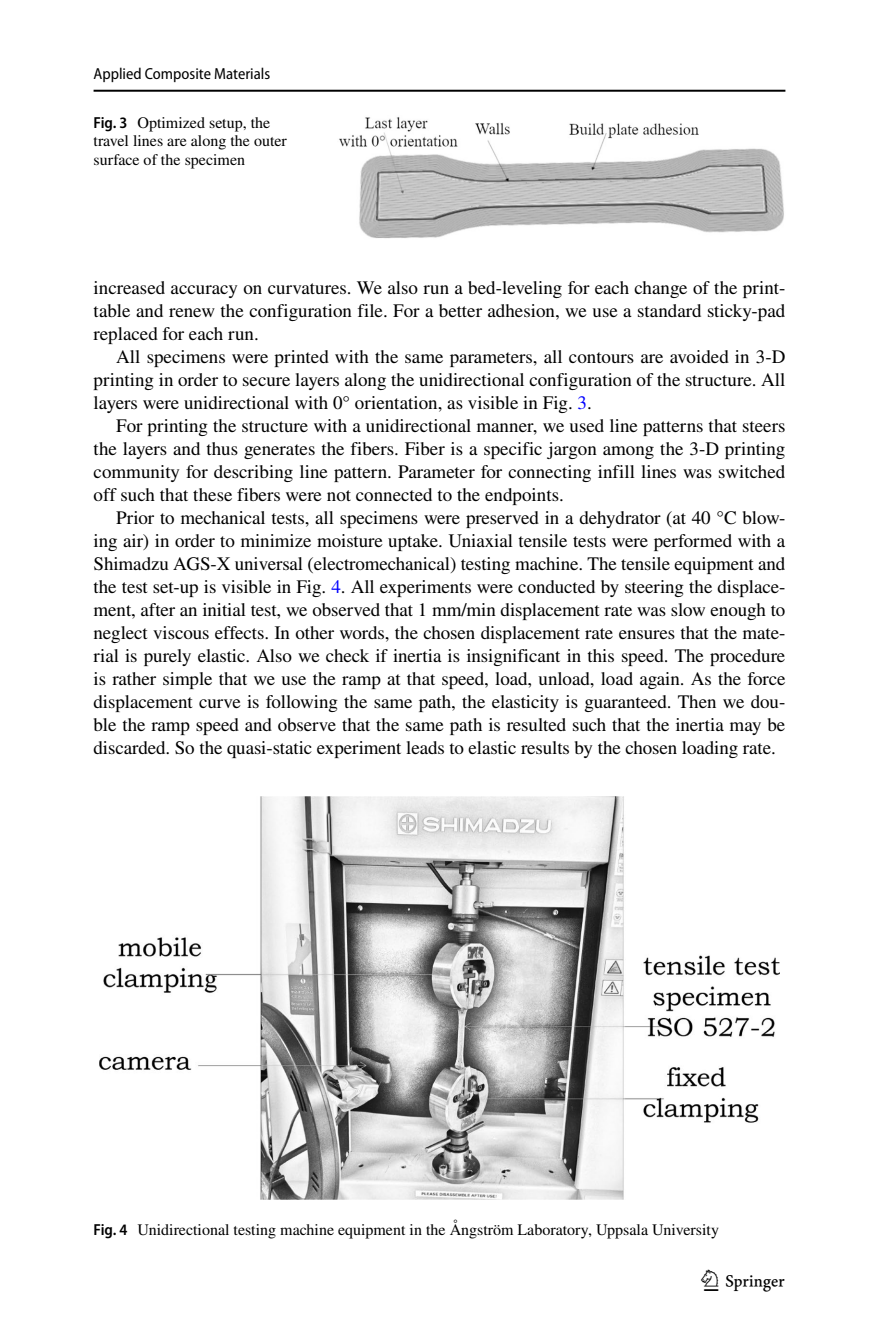
<style>
.page{position:relative;width:879px;height:1333px;background:#fff}
.page>*{position:absolute;margin:0;border:0;box-sizing:border-box;transform-origin:0 0}
.t1{font:30px "Springnew Regular 5";color:#000}
.t2{font:19px/23px "STIX";color:#000;text-align:justify}
.t3{font:16px/18.4px "STIX";color:#000}
.t4{font:semi-condensed 16px "Myriad Pro";color:#000}
.s1{font-family:"Myriad Pro";font-weight:600;font-stretch:semi-condensed}
.s2{color:#00f}
</style>
<div class="page">
<hr style="left:94px;top:90px;width:691px;height:2px;background:#000">
<img style="left:339px;top:117px;width:445px;height:121px">
<img style="left:99px;top:796px;width:680px;height:403px">
<p class="t4" style="left:94px;top:65px;width:178px">Applied Composite Materials</p>
<p class="t3" style="left:94px;top:114px;width:195px"><span class="s1">Fig. 3</span> Optimized setup, the travel lines are along the outer surface of the specimen</p>
<p class="t2" style="left:94px;top:277px;width:693px">increased accuracy on curvatures. We also run a bed-leveling for each change of the print&shy;table and renew the configuration file. For a better adhesion, we use a standard sticky-pad replaced for each run.</p>
<p class="t2" style="left:94px;top:346px;width:693px;text-indent:23px">All specimens were printed with the same parameters, all contours are avoided in 3-D printing in order to secure layers along the unidirectional configuration of the structure. All layers were unidirectional with 0° orientation, as visible in Fig. <span class="s2">3</span>.</p>
<p class="t2" style="left:94px;top:415px;width:693px;text-indent:23px">For printing the structure with a unidirectional manner, we used line patterns that steers the layers and thus generates the fibers. Fiber is a specific jargon among the 3-D printing community for describing line pattern. Parameter for connecting infill lines was switched off such that these fibers were not connected to the endpoints.</p>
<p class="t2" style="left:94px;top:507px;width:693px;text-indent:23px">Prior to mechanical tests, all specimens were preserved in a dehydrator (at 40 °C blow&shy;ing air) in order to minimize moisture uptake. Uniaxial tensile tests were performed with a Shimadzu AGS-X universal (electromechanical) testing machine. The tensile equipment and the test set-up is visible in Fig. <span class="s2">4</span>. All experiments were conducted by steering the displace&shy;ment, after an initial test, we observed that 1 mm/min displacement rate was slow enough to neglect viscous effects. In other words, the chosen displacement rate ensures that the mate&shy;rial is purely elastic. Also we check if inertia is insignificant in this speed. The procedure is rather simple that we use the ramp at that speed, load, unload, load again. As the force displacement curve is following the same path, the elasticity is guaranteed. Then we dou&shy;ble the ramp speed and observe that the same path is resulted such that the inertia may be discarded. So the quasi-static experiment leads to elastic results by the chosen loading rate.</p>
<p class="t3" style="left:94px;top:1220px;width:627px"><span class="s1">Fig. 4</span> Unidirectional testing machine equipment in the Ångström Laboratory, Uppsala University</p>
<h1 class="t1" style="left:704px;top:1269px;width:83px">1 3</h1>
</div>
